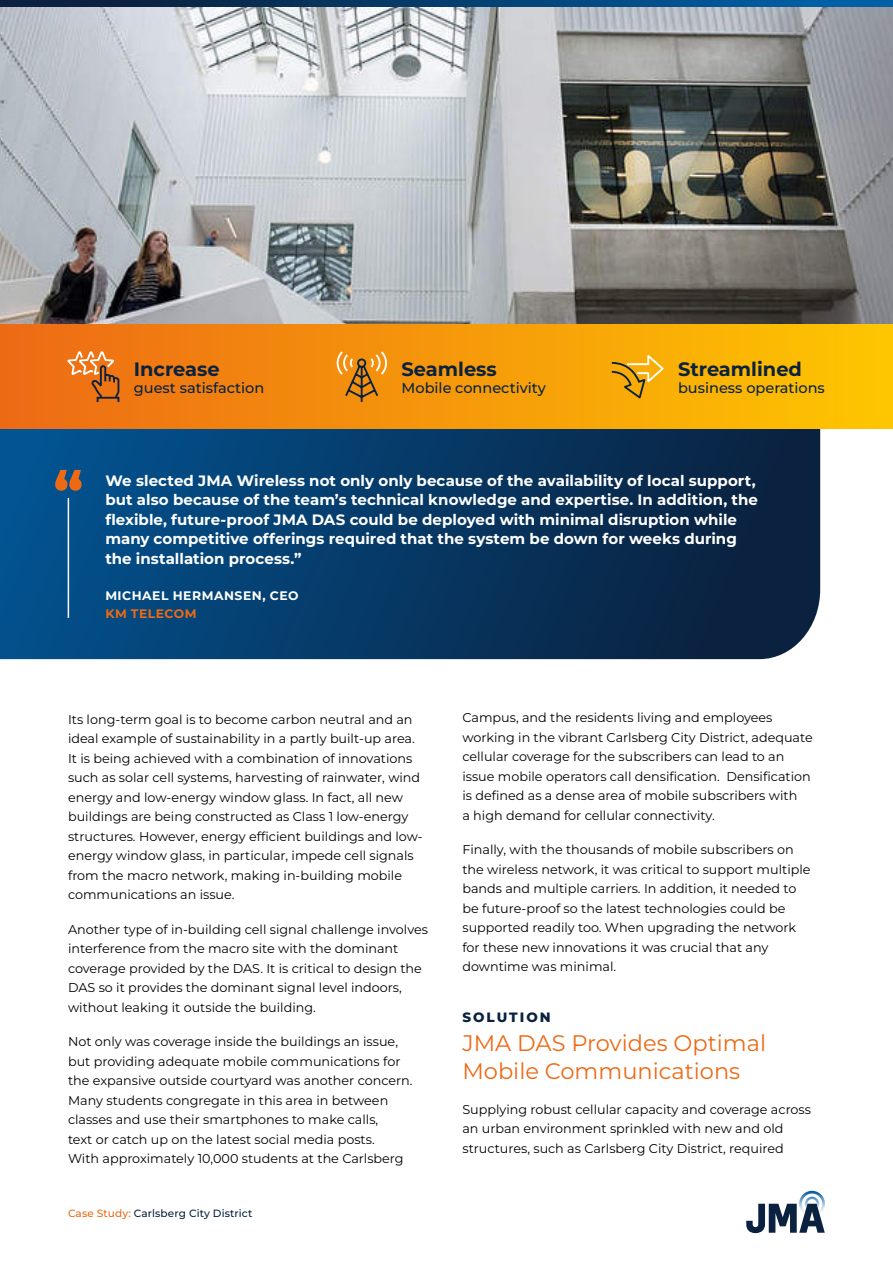
<style>
.page{position:relative;width:893px;height:1263px;background:#fff}
.page>*{position:absolute;margin:0;border:0;box-sizing:border-box;transform-origin:0 0}
.t1{font:22.5px/28.5px "Montserrat";color:#ed6a15}
.t2{font:700 19.35px "Montserrat";color:#0a2240}
.t3{font:700 15px/19.5px "Montserrat";color:#fff}
.t4{font:500 14.55px "Montserrat";color:#0a2240}
.t5{font:800 13.5px "Montserrat";letter-spacing:.15em;color:#0a2240}
.t6{font:12.75px/19.5px "Montserrat";color:#000}
.t7{font:700 12.3px "Montserrat";letter-spacing:.045em;color:#fff}
.t8{font:700 12.3px "Montserrat";letter-spacing:.035em;color:#ed6a15}
.t9{font:500 10.5px "Montserrat";letter-spacing:.01em;color:#0a2240}
.s1{color:#ed6a15}
</style>
<div class="page">
<svg style="left:746px;top:1191px;width:79px;height:42px"></svg>
<svg style="left:0;top:429px;width:820px;height:230px;background:#073966"></svg>
<img style="left:0;top:6px;width:893px;height:319px">
<div style="left:0;top:325px;width:893px;height:104px;background:linear-gradient(to right,#ed6a15,#fec600)"></div>
<svg style="left:66px;top:350px;width:54px;height:54px;background:#dc7a2e"></svg>
<svg style="left:610px;top:352px;width:55px;height:49px;background:#e7a619"></svg>
<svg style="left:336px;top:349px;width:52px;height:55px;background:#d98a22"></svg>
<svg style="left:0;top:0;width:893px;height:6px;background:#053e6e"></svg>
<hr style="left:68px;top:498px;width:1px;height:120px;background:#fff">
<svg style="left:55px;top:470px;width:27px;height:21px"></svg>
<h2 class="t2" style="left:134px;top:356px;width:87px">Increase</h2>
<p class="t4" style="left:134px;top:378px;width:132px">guest satisfaction</p>
<h2 class="t2" style="left:402px;top:356px;width:97px">Seamless</h2>
<p class="t4" style="left:402px;top:378px;width:146px">Mobile connectivity</p>
<h2 class="t2" style="left:678px;top:356px;width:125px">Streamlined</h2>
<p class="t4" style="left:678px;top:378px;width:148px">business operations</p>
<p class="t3" style="left:105px;top:470px;width:654px">We slected JMA Wireless not only only because of the availability of local support, but also because of the team’s technical knowledge and expertise. In addition, the flexible, future-proof JMA DAS could be deployed with minimal disruption while many competitive offerings required that the system be down for weeks during the installation process.”</p>
<p class="t7" style="left:105px;top:587px;width:195px">MICHAEL HERMANSEN, CEO</p>
<p class="t8" style="left:105px;top:605px;width:93px">KM TELECOM</p>
<p class="t6" style="left:68px;top:709px;width:356px">Its long-term goal is to become carbon neutral and an ideal example of sustainability in a partly built-up area.<br>It is being achieved with a combination of innovations such as solar cell systems, harvesting of rainwater, wind energy and low-energy window glass. In fact, all new buildings are being constructed as Class 1 low-energy structures. However, energy efficient buildings and low&shy;energy window glass, in particular, impede cell signals from the macro network, making in-building mobile communications an issue.</p>
<p class="t6" style="left:68px;top:919px;width:361px">Another type of in-building cell signal challenge involves interference from the macro site with the dominant coverage provided by the DAS. It is critical to design the DAS so it provides the dominant signal level indoors, without leaking it outside the building.</p>
<p class="t6" style="left:68px;top:1031px;width:346px">Not only was coverage inside the buildings an issue, but providing adequate mobile communications for the expansive outside courtyard was another concern.<br>Many students congregate in this area in between classes and use their smartphones to make calls,<br>text or catch up on the latest social media posts.<br>With approximately 10,000 students at the Carlsberg</p>
<p class="t9" style="left:68px;top:1206px;width:186px"><span class="s1">Case Study:</span> Carlsberg City District</p>
<p class="t6" style="left:462px;top:708px;width:352px">Campus, and the residents living and employees working in the vibrant Carlsberg City District, adequate cellular coverage for the subscribers can lead to an issue mobile operators call densification. Densification is defined as a dense area of mobile subscribers with<br>a high demand for cellular connectivity.</p>
<p class="t6" style="left:462px;top:839px;width:350px">Finally, with the thousands of mobile subscribers on the wireless network, it was critical to support multiple bands and multiple carriers. In addition, it needed to be future-proof so the latest technologies could be supported readily too. When upgrading the network for these new innovations it was crucial that any downtime was minimal.</p>
<p class="t5" style="left:462px;top:1008px;width:90px">SOLUTION</p>
<h1 class="t1" style="left:462px;top:1028px;width:305px">JMA DAS Provides Optimal<br>Mobile Communications</h1>
<p class="t6" style="left:462px;top:1099px;width:350px">Supplying robust cellular capacity and coverage across an urban environment sprinkled with new and old structures, such as Carlsberg City District, required</p>
</div>
